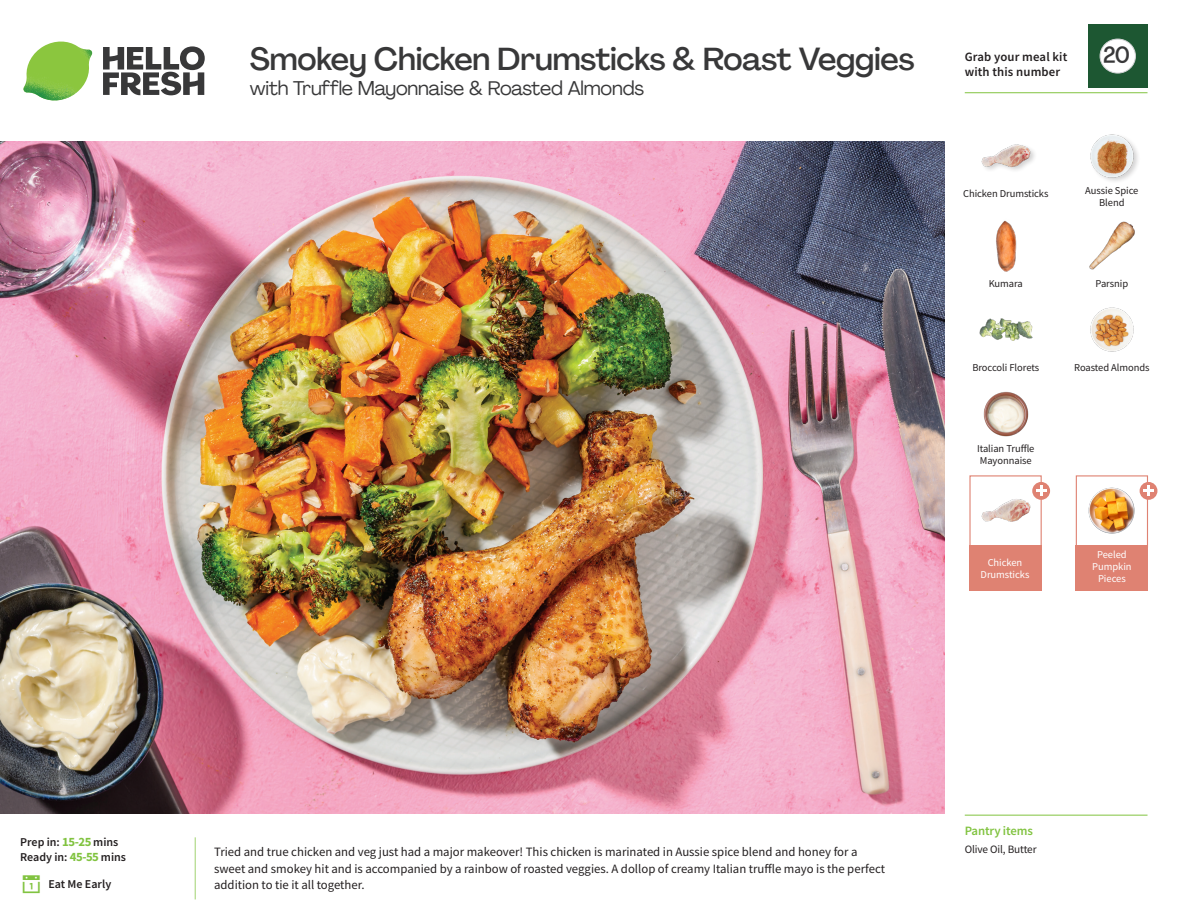
<style>
.page{position:relative;width:1188px;height:918px;background:#fff}
.page>*{position:absolute;margin:0;border:0;box-sizing:border-box;transform-origin:0 0}
._15_Titel_UK{font:500 31.5px "Agrandir";letter-spacing:-.015em;color:#383839}
._002_Label_Nr{font:500 22.8px "Agrandir";color:#383839;scale:.94 1}
._15_Titel_UK-2{font:19.5px "Agrandir";letter-spacing:-.01em;color:#383839}
.Step_6_Text_AU{font:12.75px/16.5px "Source Sans Pro";color:#231f20}
.t1{font:600 12.75px/15px "Source Sans Pro";letter-spacing:.01em;color:#231f20}
._04_Headers_Front{font:600 12.75px "Source Sans Pro";letter-spacing:-.01em;color:#81c340}
._04_Intro{font:600 12px "Source Sans Pro";color:#231f20}
._05_Pantry{font:11.25px "Source Sans Pro";letter-spacing:-.01em;color:#231f20}
._18_FRONT_ingredients{font:10.5px/12px "Source Sans Pro";letter-spacing:-.005em;color:#231f20}
._18_FRONT_ingredients-2{font:10.5px/12px "Source Sans Pro";letter-spacing:-.005em;color:#fff;text-align:center}
.s1{font-weight:700;font-size:12.75px;color:#81c340}
</style>
<div class="page">
<svg style="left:103px;top:46px;width:102px;height:49px"></svg>
<img style="left:23px;top:42px;width:69px;height:59px">
<div style="left:1088px;top:24px;width:60px;height:64px;background:#1d5732"></div>
<div style="left:1100px;top:39px;width:35px;height:34px;background:#fff;border-radius:50%"></div>
<div style="left:1100px;top:39px;width:36px;height:34px;border:1px solid #d1d2d4;border-radius:50%"></div>
<img style="left:0;top:142px;width:945px;height:672px">
<div style="left:1076px;top:475px;width:72px;height:73px;border:1px solid #df8272"></div>
<div style="left:1076px;top:545px;width:72px;height:45px;background:#df8272"></div>
<div style="left:969px;top:545px;width:73px;height:45px;background:#df8272"></div>
<img style="left:1088px;top:487px;width:52px;height:47px">
<div style="left:969px;top:475px;width:73px;height:73px;border:1px solid #df8272"></div>
<img style="left:981px;top:485px;width:53px;height:37px">
<svg style="left:1032px;top:482px;width:18px;height:18px"></svg>
<svg style="left:1036px;top:486px;width:10px;height:10px"></svg>
<div style="left:1140px;top:482px;width:17px;height:18px;background:#df8272;border-radius:50%"></div>
<svg style="left:1143px;top:486px;width:11px;height:10px"></svg>
<img style="left:1090px;top:307px;width:44px;height:45px">
<img style="left:983px;top:391px;width:46px;height:46px">
<img style="left:979px;top:318px;width:54px;height:23px">
<img style="left:996px;top:220px;width:21px;height:52px">
<img style="left:1089px;top:221px;width:46px;height:49px">
<img style="left:981px;top:144px;width:53px;height:26px">
<img style="left:1090px;top:134px;width:48px;height:47px">
<hr style="left:965px;top:815px;width:183px;height:1px;background:#81c340">
<hr style="left:965px;top:92px;width:183px;height:1px;background:#81c340">
<p class="_15_Titel_UK" style="left:250px;top:40px;width:666px">Smokey Chicken Drumsticks &amp; Roast Veggies</p>
<p class="_15_Titel_UK-2" style="left:250px;top:76px;width:396px">with Truffle Mayonnaise &amp; Roasted Almonds</p>
<p class="t1" style="left:965px;top:49px;width:104px">Grab your meal kit with this number</p>
<p class="_002_Label_Nr" style="left:1103px;top:41px;width:30px">20</p>
<p class="_18_FRONT_ingredients" style="left:963px;top:188px;width:87px">Chicken Drumsticks</p>
<p class="_18_FRONT_ingredients" style="left:989px;top:277px;width:36px">Kumara</p>
<p class="_18_FRONT_ingredients" style="left:1085px;top:185px;width:55px;text-align:center">Aussie Spice<br>Blend</p>
<p class="_18_FRONT_ingredients" style="left:1096px;top:277px;width:34px">Parsnip</p>
<p class="_18_FRONT_ingredients" style="left:972px;top:361px;width:68px">Broccoli Florets</p>
<p class="_18_FRONT_ingredients" style="left:1074px;top:361px;width:77px">Roasted Almonds</p>
<p class="_18_FRONT_ingredients" style="left:977px;top:442px;width:59px">Italian Truffle<br>Mayonnaise</p>
<p class="_18_FRONT_ingredients-2" style="left:981px;top:556px;width:50px">Chicken<br>Drumsticks</p>
<p class="_18_FRONT_ingredients-2" style="left:1092px;top:548px;width:41px">Peeled<br>Pumpkin<br>Pieces</p>
<p class="_04_Intro" style="left:20px;top:834px;width:100px">Prep in: <span class="s1">15-25</span> mins</p>
<p class="_04_Intro" style="left:20px;top:849px;width:107px">Ready in: <span class="s1">45-55</span> mins</p>
<p class="Step_6_Text_AU" style="left:214px;top:844px;width:672px">Tried and true chicken and veg just had a major makeover! This chicken is marinated in Aussie spice blend and honey for a sweet and smokey hit and is accompanied by a rainbow of roasted veggies. A dollop of creamy Italian truffle mayo is the perfect</p>
<p class="_04_Intro" style="left:48px;top:876px;width:64px">Eat Me Early</p>
<p class="Step_6_Text_AU" style="left:214px;top:877px;width:152px">addition to tie it all together.</p>
<p class="_04_Headers_Front" style="left:965px;top:822px;width:70px">Pantry items</p>
<p class="_05_Pantry" style="left:965px;top:842px;width:73px">Olive Oil, Butter</p>
</div>
